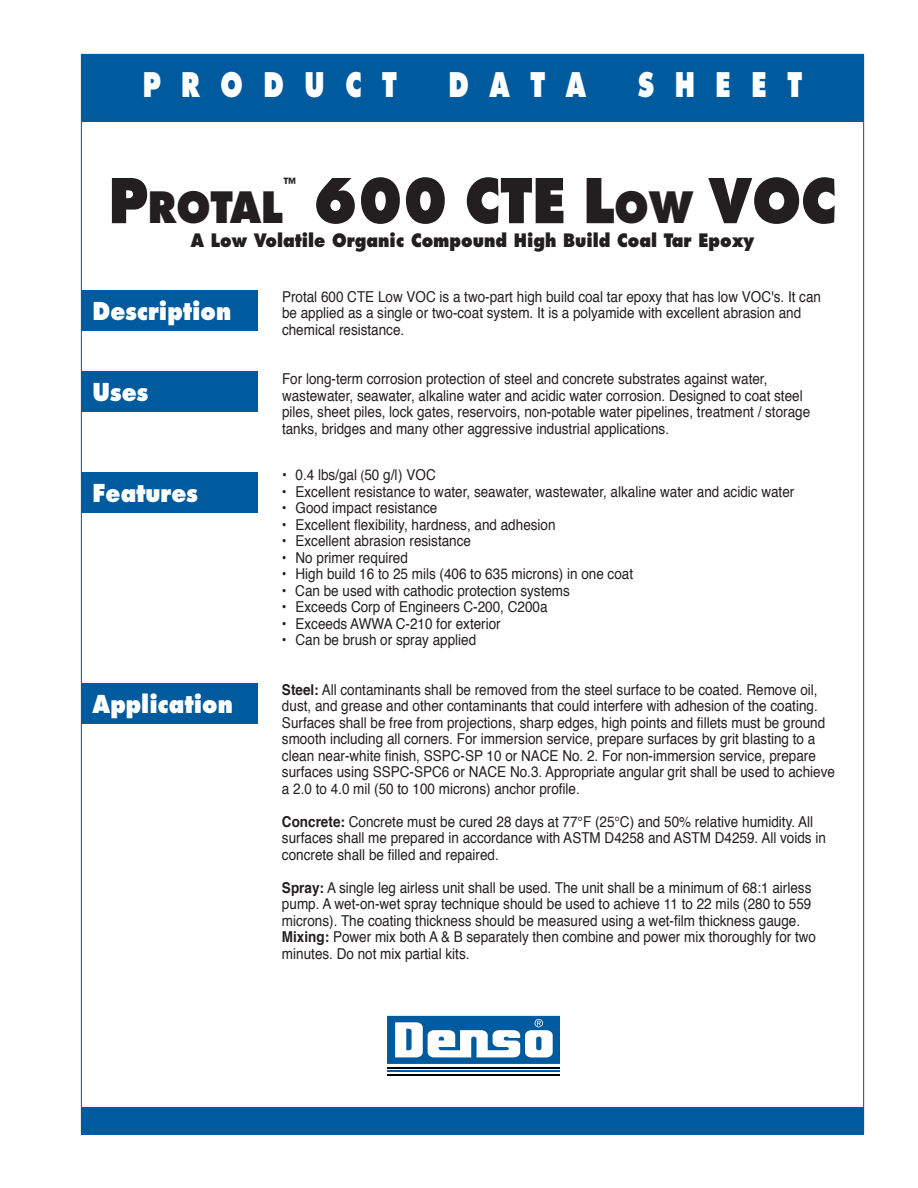
<style>
.page{position:relative;width:918px;height:1188px;background:#fff}
.page>*{position:absolute;margin:0;border:0;box-sizing:border-box;transform-origin:0 0}
.t1{font:800 60px "Futura";color:#231f20;scale:.9 1}
.t2{font:800 42px "Futura";color:#231f20;scale:.9 1}
.t3{font:800 33px "Futura";color:#fff;scale:.75 1}
.t4{font:800 24px "Futura";color:#fff;scale:.9 1}
.t5{font:800 18px "Futura";color:#231f20;scale:.9 1}
.t6{font:15px/16.5px "Helvetica";color:#231f20;scale:.9 1}
.t7{font:800 15px "Futura";color:#231f20;scale:.9 1}
.s1{font-size:60px}
.s2{font-size:42px}
.s3{font-size:13.5px}
.s4{font-weight:700}
</style>
<div class="page">
<div style="left:81px;top:54px;width:783px;height:68px;background:#005a9e"></div>
<div style="left:81px;top:1107px;width:783px;height:27px;background:#005a9e"></div>
<svg style="left:387px;top:1015px;width:173px;height:61px"></svg>
<hr style="left:387px;top:1067px;width:173px;height:2px;background:#000">
<hr style="left:387px;top:1071px;width:173px;height:1px;background:#005a9e">
<hr style="left:387px;top:1074px;width:173px;height:1px;background:#000">
<svg style="left:387px;top:1016px;width:173px;height:48px"></svg>
<div style="left:81px;top:290px;width:176px;height:41px;background:#005a9e"></div>
<div style="left:81px;top:371px;width:176px;height:41px;background:#005a9e"></div>
<div style="left:81px;top:472px;width:176px;height:41px;background:#005a9e"></div>
<div style="left:81px;top:683px;width:176px;height:40px;background:#005a9e"></div>
<h3 class="t3" style="left:143px;top:70px;width:341px">P R O D U C T</h3>
<h3 class="t3" style="left:448px;top:70px;width:185px">D A T A</h3>
<h3 class="t3" style="left:638px;top:70px;width:221px">S H E E T</h3>
<h2 class="t2" style="left:109px;top:188px;width:196px"><span class="s1">P</span>ROTAL</h2>
<p class="t7" style="left:283px;top:176px;width:16px">™</p>
<h1 class="t1" style="left:313px;top:173px;width:583px">600 CTE L<span class="s2">OW</span> VOC</h1>
<p class="t5" style="left:191px;top:232px;width:628px">A Low Volatile Organic Compound High Build Coal Tar Epoxy</p>
<h3 class="t4" style="left:93px;top:300px;width:156px">Description</h3>
<h3 class="t4" style="left:93px;top:381px;width:63px">Uses</h3>
<h3 class="t4" style="left:93px;top:482px;width:119px">Features</h3>
<h3 class="t4" style="left:93px;top:693px;width:157px">Application</h3>
<p class="t6" style="left:282px;top:290px;width:600px">Protal 600 CTE Low VOC is a two-part high build coal tar epoxy that has low VOC's. It can be applied as a single or two-coat system. It is a polyamide with excellent abrasion and chemical resistance.</p>
<p class="t6" style="left:282px;top:372px;width:588px">For long-term corrosion protection of steel and concrete substrates against water, wastewater, seawater, alkaline water and acidic water corrosion. Designed to coat steel piles, sheet piles, lock gates, reservoirs, non-potable water pipelines, treatment / storage tanks, bridges and many other aggressive industrial applications.</p>
<p class="t6" style="left:282px;top:468px;width:172px">• 0.4 lbs/gal <span class="s3">(</span>50 g/l) VOC</p>
<p class="t6" style="left:282px;top:485px;width:571px">• Excellent resistance to water, seawater, wastewater, alkaline water and acidic water</p>
<p class="t6" style="left:282px;top:501px;width:174px">• Good impact resistance</p>
<p class="t6" style="left:282px;top:518px;width:305px">• Excellent flexibility, hardness, and adhesion</p>
<p class="t6" style="left:282px;top:534px;width:212px">• Excellent abrasion resistance</p>
<p class="t6" style="left:282px;top:551px;width:142px">• No primer required</p>
<p class="t6" style="left:282px;top:567px;width:392px">• High build 16 to 25 mils (406 to 635 microns) in one coat</p>
<p class="t6" style="left:282px;top:584px;width:321px">• Can be used with cathodic protection systems</p>
<p class="t6" style="left:282px;top:600px;width:297px">• Exceeds Corp of Engineers C-200, C200a</p>
<p class="t6" style="left:282px;top:617px;width:245px">• Exceeds AWWA C-210 for exterior</p>
<p class="t6" style="left:282px;top:633px;width:217px">• Can be brush or spray applied</p>
<p class="t6" style="left:282px;top:683px;width:616px"><span class="s4">Steel:</span> All contaminants shall be removed from the steel surface to be coated. Remove oil, dust, and grease and other contaminants that could interfere with adhesion of the coating.<br>Surfaces shall be free from projections, sharp edges, high points and fillets must be ground smooth including all corners. For immersion service, prepare surfaces by grit blasting to a clean near-white finish, SSPC-SP 10 or NACE No. 2. For non-immersion service, prepare surfaces using SSPC-SPC6 or NACE No.3. Appropriate angular grit shall be used to achieve a 2.0 to 4.0 mil (50 to 100 microns) anchor profile.</p>
<p class="t6" style="left:282px;top:815px;width:606px"><span class="s4">Concrete:</span> Concrete must be cured 28 days at 77°F (25°C) and 50% relative humidity. All surfaces shall me prepared in accordance with ASTM D4258 and ASTM D4259. All voids in concrete shall be filled and repaired.</p>
<p class="t6" style="left:282px;top:881px;width:595px"><span class="s4">Spray:</span> A single leg airless unit shall be used. The unit shall be a minimum of 68:1 airless pump. A wet-on-wet spray technique should be used to achieve 11 to 22 mils (280 to 559 microns). The coating thickness should be measured using a wet-film thickness gauge.<br><span class="s4">Mixing:</span> Power mix both A &amp; B separately then combine and power mix thoroughly for two minutes. Do not mix partial kits.</p>
</div>
